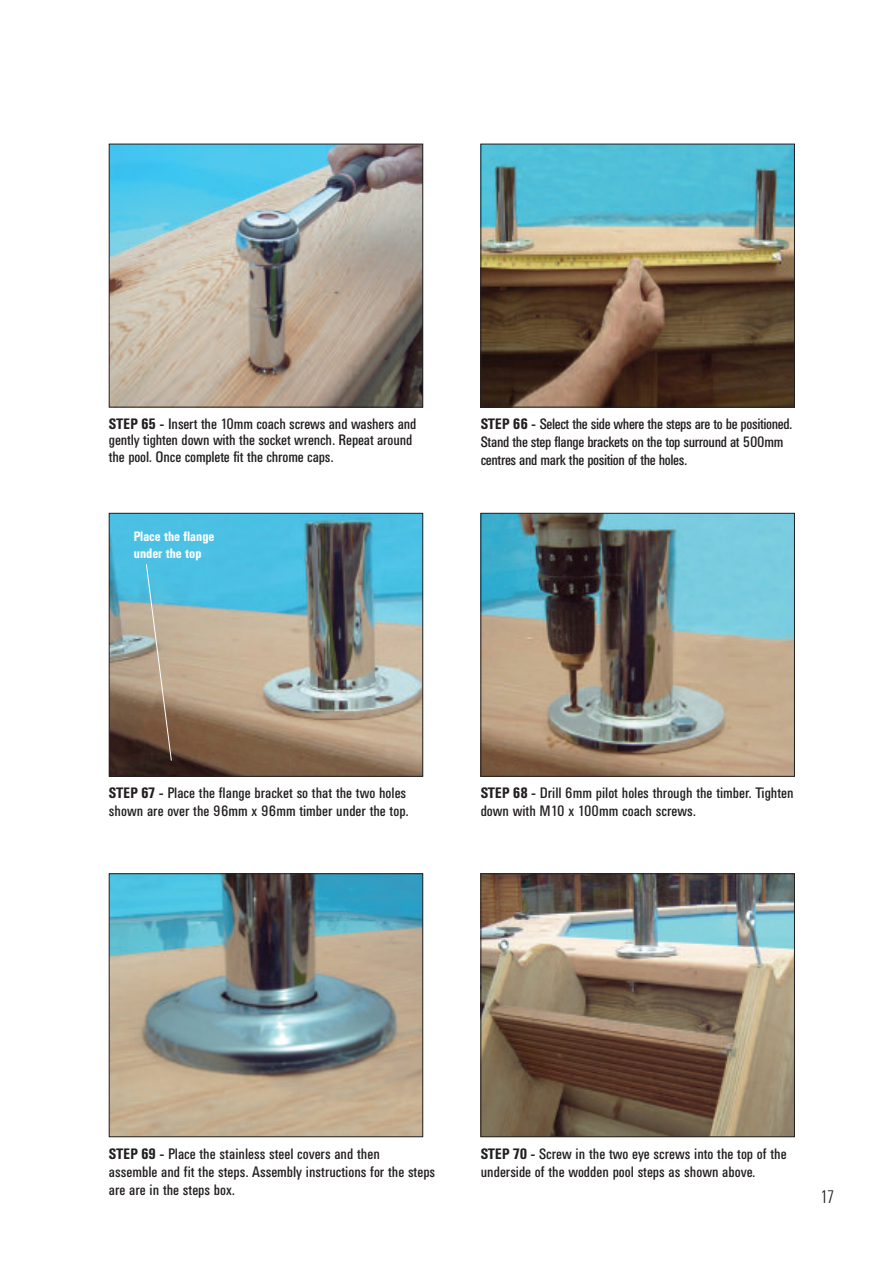
<style>
.page{position:relative;width:893px;height:1263px;background:#fff}
.page>*{position:absolute;margin:0;border:0;box-sizing:border-box;transform-origin:0 0}
.t1{font:300 18px "Univers Condensed BQ";color:#231f20}
.t2{font:15px/18px "Univers Condensed BQ";color:#231f20}
.t3{font:15px/18px "Univers Condensed BQ";letter-spacing:-.025em;color:#231f20}
.t4{font:700 13.5px/16.5px "Univers Condensed BQ";color:#fff}
.s1{font-weight:700}
</style>
<div class="page">
<img style="left:111px;top:146px;width:310px;height:259px">
<div style="left:109px;top:144px;width:314px;height:263px;border:1px solid #231f20"></div>
<img style="left:483px;top:146px;width:310px;height:259px">
<div style="left:481px;top:144px;width:314px;height:263px;border:1px solid #231f20"></div>
<img style="left:111px;top:515px;width:310px;height:259px">
<div style="left:109px;top:513px;width:314px;height:263px;border:1px solid #231f20"></div>
<img style="left:483px;top:515px;width:310px;height:259px">
<div style="left:481px;top:513px;width:314px;height:263px;border:1px solid #231f20"></div>
<img style="left:111px;top:875px;width:310px;height:260px">
<div style="left:109px;top:873px;width:314px;height:264px;border:1px solid #231f20"></div>
<img style="left:483px;top:875px;width:310px;height:260px">
<div style="left:481px;top:873px;width:314px;height:264px;border:1px solid #231f20"></div>
<svg style="left:146px;top:564px;width:26px;height:197px"></svg>
<p class="t2" style="left:109px;top:415px;width:309px;line-height:16.5px"><span class="s1">STEP 65 -</span> Insert the 10mm coach screws and washers and gently tighten down with the socket wrench. Repeat around the pool. Once complete fit the chrome caps.</p>
<p class="t3" style="left:481px;top:415px;width:313px"><span class="s1">STEP 66 -</span> Select the side where the steps are to be positioned.<br>Stand the step flange brackets on the top surround at 500mm centres and mark the position of the holes.</p>
<p class="t4" style="left:134px;top:528px;width:82px">Place the flange under the top</p>
<p class="t2" style="left:109px;top:784px;width:301px"><span class="s1">STEP 67 -</span> Place the flange bracket so that the two holes shown are over the 96mm x 96mm timber under the top.</p>
<p class="t2" style="left:481px;top:784px;width:314px"><span class="s1">STEP 68 -</span> Drill 6mm pilot holes through the timber. Tighten down with M10 x 100mm coach screws.</p>
<p class="t2" style="left:109px;top:1144px;width:328px"><span class="s1">STEP 69 -</span> Place the stainless steel covers and then<br>assemble and fit the steps. Assembly instructions for the steps are are in the steps box.</p>
<p class="t2" style="left:481px;top:1144px;width:307px"><span class="s1">STEP 70 -</span> Screw in the two eye screws into the top of the underside of the wodden pool steps as shown above.</p>
<p class="t1" style="left:820px;top:1187px;width:16px">17</p>
</div>
